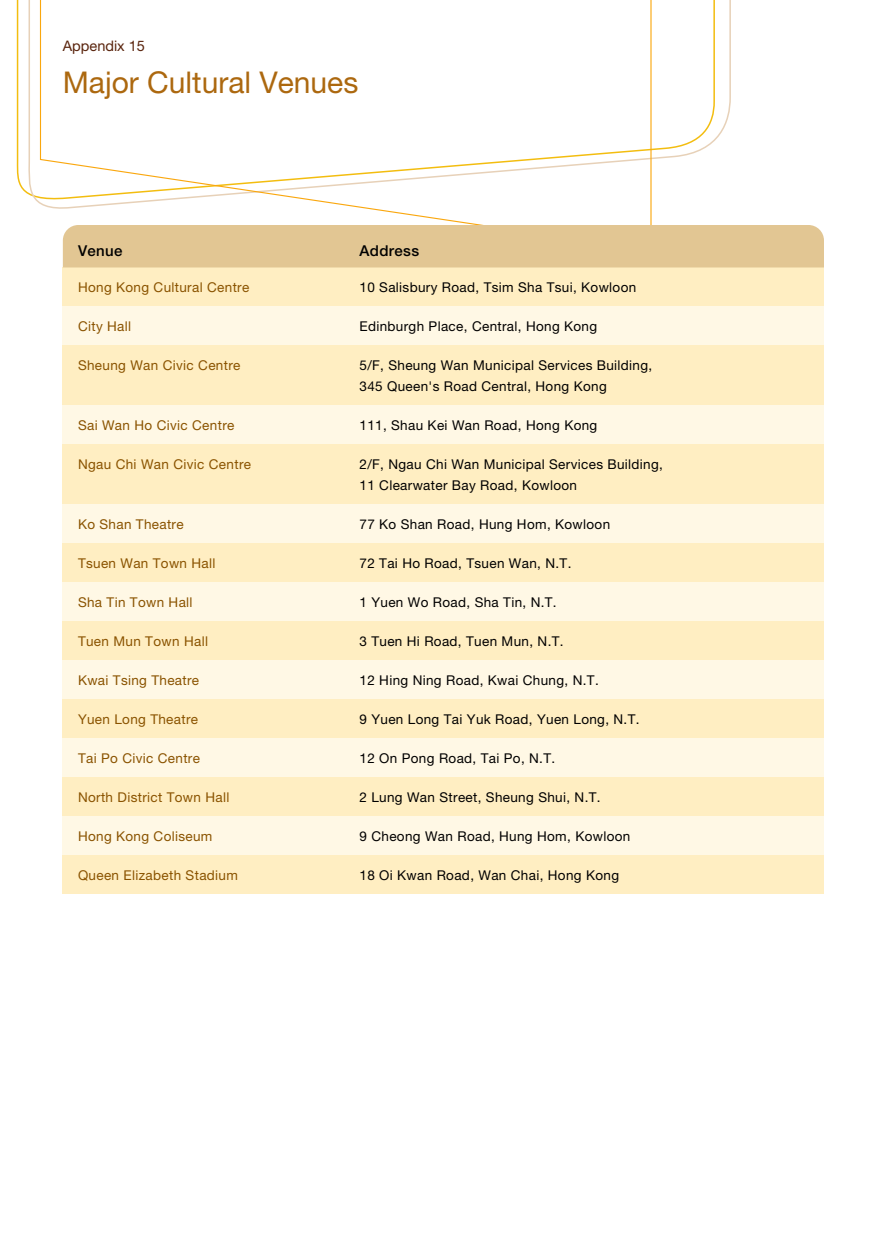
<style>
.page{position:relative;width:888px;height:1260px;background:#fff}
.page>*{position:absolute;margin:0;border:0;box-sizing:border-box;transform-origin:0 0}
.t1{font:30px "Helvetica Neue";color:#ac680f}
.t2{font:500 15px "Helvetica Neue";letter-spacing:.025em;color:#000}
.t3{font:14.55px "Helvetica Neue";color:#5a250e}
.t4{font:13.5px/21px "Helvetica Neue";letter-spacing:.025em;color:#000}
.t5{font:13.5px "Helvetica Neue";letter-spacing:.025em;color:#8a5300}
</style>
<div class="page">
<svg style="left:24px;top:0;width:707px;height:203px"></svg>
<svg style="left:39px;top:0;width:613px;height:252px"></svg>
<div style="left:63px;top:267px;width:761px;height:39px;background:#ffeec2"></div>
<div style="left:63px;top:225px;width:761px;height:42px;background:#e2c693"></div>
<div style="left:63px;top:306px;width:761px;height:39px;background:#fff8e5"></div>
<div style="left:63px;top:345px;width:761px;height:60px;background:#ffeec2"></div>
<div style="left:63px;top:405px;width:761px;height:39px;background:#fff8e5"></div>
<div style="left:63px;top:444px;width:761px;height:60px;background:#ffeec2"></div>
<div style="left:63px;top:504px;width:761px;height:39px;background:#fff8e5"></div>
<div style="left:63px;top:543px;width:761px;height:39px;background:#ffeec2"></div>
<div style="left:63px;top:582px;width:761px;height:39px;background:#fff8e5"></div>
<div style="left:63px;top:621px;width:761px;height:39px;background:#ffeec2"></div>
<div style="left:63px;top:660px;width:761px;height:39px;background:#fff8e5"></div>
<div style="left:63px;top:699px;width:761px;height:39px;background:#ffeec2"></div>
<div style="left:63px;top:738px;width:761px;height:39px;background:#fff8e5"></div>
<div style="left:63px;top:777px;width:761px;height:39px;background:#ffeec2"></div>
<div style="left:63px;top:855px;width:761px;height:39px;background:#ffeec2"></div>
<div style="left:63px;top:816px;width:761px;height:39px;background:#fff8e5"></div>
<p class="t3" style="left:63px;top:37px;width:84px">Appendix 15</p>
<h1 class="t1" style="left:63px;top:64px;width:297px">Major Cultural Venues</h1>
<p class="t2" style="left:78px;top:241px;width:46px">Venue</p>
<p class="t2" style="left:360px;top:241px;width:61px">Address</p>
<p class="t5" style="left:78px;top:280px;width:173px">Hong Kong Cultural Centre</p>
<p class="t4" style="left:360px;top:277px;width:278px">10 Salisbury Road, Tsim Sha Tsui, Kowloon</p>
<p class="t5" style="left:78px;top:319px;width:55px">City Hall</p>
<p class="t4" style="left:360px;top:316px;width:239px">Edinburgh Place, Central, Hong Kong</p>
<p class="t5" style="left:78px;top:358px;width:164px">Sheung Wan Civic Centre</p>
<p class="t4" style="left:360px;top:355px;width:294px">5/F, Sheung Wan Municipal Services Building,<br>345 Queen's Road Central, Hong Kong</p>
<p class="t5" style="left:78px;top:418px;width:158px">Sai Wan Ho Civic Centre</p>
<p class="t4" style="left:360px;top:415px;width:239px">111, Shau Kei Wan Road, Hong Kong</p>
<p class="t5" style="left:78px;top:457px;width:175px">Ngau Chi Wan Civic Centre</p>
<p class="t4" style="left:360px;top:454px;width:305px">2/F, Ngau Chi Wan Municipal Services Building,<br>11 Clearwater Bay Road, Kowloon</p>
<p class="t5" style="left:78px;top:517px;width:107px">Ko Shan Theatre</p>
<p class="t4" style="left:360px;top:514px;width:252px">77 Ko Shan Road, Hung Hom, Kowloon</p>
<p class="t5" style="left:78px;top:556px;width:139px">Tsuen Wan Town Hall</p>
<p class="t4" style="left:360px;top:553px;width:213px">72 Tai Ho Road, Tsuen Wan, N.T.</p>
<p class="t5" style="left:78px;top:595px;width:116px">Sha Tin Town Hall</p>
<p class="t4" style="left:360px;top:592px;width:199px">1 Yuen Wo Road, Sha Tin, N.T.</p>
<p class="t5" style="left:78px;top:634px;width:132px">Tuen Mun Town Hall</p>
<p class="t4" style="left:360px;top:631px;width:206px">3 Tuen Hi Road, Tuen Mun, N.T.</p>
<p class="t5" style="left:78px;top:673px;width:123px">Kwai Tsing Theatre</p>
<p class="t4" style="left:360px;top:670px;width:241px">12 Hing Ning Road, Kwai Chung, N.T.</p>
<p class="t5" style="left:78px;top:712px;width:122px">Yuen Long Theatre</p>
<p class="t4" style="left:360px;top:709px;width:282px">9 Yuen Long Tai Yuk Road, Yuen Long, N.T.</p>
<p class="t5" style="left:78px;top:751px;width:124px">Tai Po Civic Centre</p>
<p class="t4" style="left:360px;top:748px;width:197px">12 On Pong Road, Tai Po, N.T.</p>
<p class="t5" style="left:78px;top:790px;width:153px">North District Town Hall</p>
<p class="t4" style="left:360px;top:787px;width:243px">2 Lung Wan Street, Sheung Shui, N.T.</p>
<p class="t5" style="left:78px;top:829px;width:136px">Hong Kong Coliseum</p>
<p class="t4" style="left:360px;top:826px;width:272px">9 Cheong Wan Road, Hung Hom, Kowloon</p>
<p class="t5" style="left:78px;top:868px;width:161px">Queen Elizabeth Stadium</p>
<p class="t4" style="left:360px;top:865px;width:261px">18 Oi Kwan Road, Wan Chai, Hong Kong</p>
</div>
